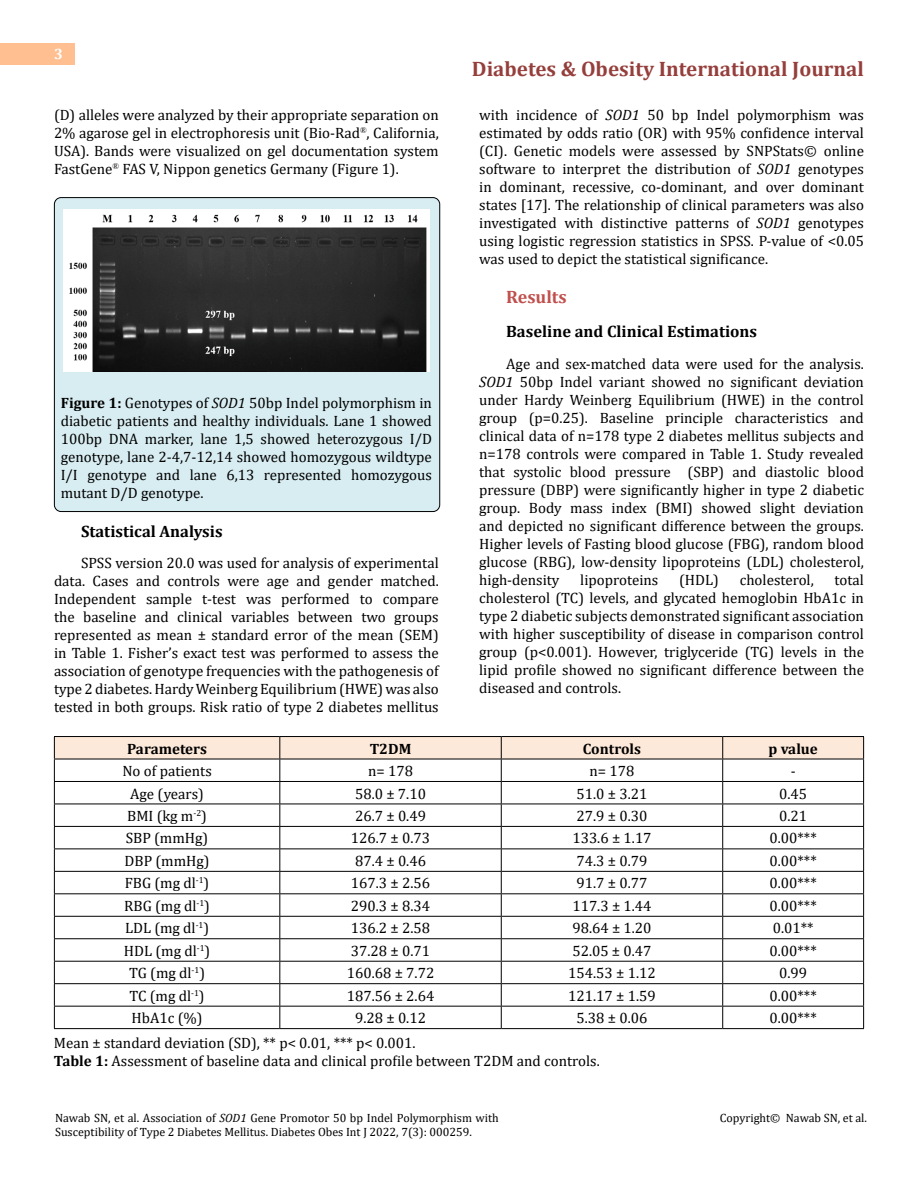
<style>
.page{position:relative;width:918px;height:1188px;background:#fff}
.page>*{position:absolute;margin:0;border:0;box-sizing:border-box;transform-origin:0 0}
.t1{font:700 21px "Cambria";color:#953f3c}
.t2{font:700 18px "Cambria";color:#c0504d}
.t3{font:700 16.5px "Cambria";color:#000}
.t4{font:15px/18px "Cambria";color:#000;text-align:justify}
.t5{font:700 15px "Cambria";color:#000}
.t6{font:700 15px "Cambria";color:#fff}
.t7{font:12px/14.4px "Cambria";color:#000}
.s1{font-weight:700}
.s2{font-style:italic}
</style>
<div class="page">
<div style="left:0;top:43px;width:75px;height:21px;background:#ffbf91"></div>
<div style="left:54px;top:198px;width:386px;height:314px;background:#d8edf2;border-radius:7px"></div>
<div style="left:54px;top:197px;width:386px;height:315px;border:1px solid #000;border-radius:7px"></div>
<img style="left:64px;top:210px;width:365px;height:162px">
<hr style="left:54px;top:736px;width:226px;height:1px;background:#000">
<hr style="left:280px;top:736px;width:221px;height:1px;background:#000">
<hr style="left:501px;top:736px;width:222px;height:1px;background:#000">
<hr style="left:723px;top:736px;width:141px;height:1px;background:#000">
<svg style="left:54px;top:737px;width:810px;height:291px"></svg>
<hr style="left:54px;top:1028px;width:226px;height:1px;background:#000">
<hr style="left:280px;top:1028px;width:221px;height:1px;background:#000">
<hr style="left:501px;top:1028px;width:222px;height:1px;background:#000">
<hr style="left:723px;top:1028px;width:141px;height:1px;background:#000">
<p class="t6" style="left:54px;top:44px;width:10px">3</p>
<p class="t4" style="left:54px;top:105px;width:386px">(D) alleles were analyzed by their appropriate separation on 2% agarose gel in electrophoresis unit (Bio-Rad<sup>®</sup>, California, USA). Bands were visualized on gel documentation system FastGene<sup>®</sup> FAS V, Nippon genetics Germany (Figure 1).</p>
<p class="t4" style="left:61px;top:393px;width:373px"><span class="s1">Figure 1:</span> Genotypes of <span class="s2">SOD1</span> 50bp Indel polymorphism in diabetic patients and healthy individuals. Lane 1 showed 100bp DNA marker, lane 1,5 showed heterozygous I/D genotype, lane 2-4,7-12,14 showed homozygous wildtype I/I genotype and lane 6,13 represented homozygous mutant D/D genotype.</p>
<p class="t3" style="left:81px;top:519px;width:143px">Statistical Analysis</p>
<p class="t4" style="left:54px;top:554px;width:386px;text-indent:27px">SPSS version 20.0 was used for analysis of experimental data. Cases and controls were age and gender matched.<br>Independent sample t-test was performed to compare the baseline and clinical variables between two groups represented as mean ± standard error of the mean (SEM) in Table 1. Fisher’s exact test was performed to assess the association of genotype frequencies with the pathogenesis of type 2 diabetes. Hardy Weinberg Equilibrium (HWE) was also tested in both groups. Risk ratio of type 2 diabetes mellitus</p>
<h1 class="t1" style="left:472px;top:54px;width:394px">Diabetes &amp; Obesity International Journal</h1>
<p class="t4" style="left:479px;top:105px;width:386px">with incidence of <span class="s2">SOD1</span> 50 bp Indel polymorphism was estimated by odds ratio (OR) with 95% confidence interval (CI). Genetic models were assessed by SNPStats© online software to interpret the distribution of <span class="s2">SOD1</span> genotypes in dominant, recessive, co-dominant, and over dominant states [17]. The relationship of clinical parameters was also investigated with distinctive patterns of <span class="s2">SOD1</span> genotypes using logistic regression statistics in SPSS. P-value of &lt;0.05 was used to depict the statistical significance.</p>
<p class="t2" style="left:506px;top:284px;width:62px">Results</p>
<p class="t3" style="left:506px;top:320px;width:252px">Baseline and Clinical Estimations</p>
<p class="t4" style="left:479px;top:354px;width:386px;text-indent:27px">Age and sex-matched data were used for the analysis.<br><span class="s2">SOD1</span> 50bp Indel variant showed no significant deviation under Hardy Weinberg Equilibrium (HWE) in the control group (p=0.25). Baseline principle characteristics and clinical data of n=178 type 2 diabetes mellitus subjects and n=178 controls were compared in Table 1. Study revealed that systolic blood pressure (SBP) and diastolic blood pressure (DBP) were significantly higher in type 2 diabetic group. Body mass index (BMI) showed slight deviation and depicted no significant difference between the groups.<br>Higher levels of Fasting blood glucose (FBG), random blood glucose (RBG), low-density lipoproteins (LDL) cholesterol, high-density</p>
<p class="t4" style="left:580px;top:570px;width:80px">lipoproteins</p>
<p class="t4" style="left:679px;top:570px;width:41px">(HDL)</p>
<p class="t4" style="left:740px;top:570px;width:76px">cholesterol,</p>
<p class="t4" style="left:479px;top:570px;width:386px;text-indent:355px">total cholesterol (TC) levels, and glycated hemoglobin HbA1c in type 2 diabetic subjects demonstrated significant association with higher susceptibility of disease in comparison control group (p&lt;0.001). However, triglyceride (TG) levels in the lipid profile showed no significant difference between the diseased and controls.</p>
<p class="t5" style="left:127px;top:738px;width:81px">Parameters</p>
<p class="t5" style="left:370px;top:738px;width:43px">T2DM</p>
<p class="t5" style="left:583px;top:738px;width:60px">Controls</p>
<p class="t5" style="left:768px;top:738px;width:51px">p value</p>
<p class="t4" style="left:122px;top:762px;width:91px">No of patients</p>
<p class="t4" style="left:368px;top:762px;width:46px">n= 178</p>
<p class="t4" style="left:590px;top:762px;width:46px">n= 178</p>
<p class="t4" style="left:791px;top:762px;width:6px">-</p>
<p class="t4" style="left:130px;top:784px;width:75px">Age (years)</p>
<p class="t4" style="left:355px;top:784px;width:72px">58.0 ± 7.10</p>
<p class="t4" style="left:577px;top:784px;width:72px">51.0 ± 3.21</p>
<p class="t4" style="left:779px;top:784px;width:30px">0.45</p>
<p class="t4" style="left:127px;top:807px;width:81px">BMI (kg m<sup>-2</sup>)</p>
<p class="t4" style="left:355px;top:807px;width:72px">26.7 ± 0.49</p>
<p class="t4" style="left:577px;top:807px;width:72px">27.9 ± 0.30</p>
<p class="t4" style="left:779px;top:807px;width:30px">0.21</p>
<p class="t4" style="left:126px;top:829px;width:84px">SBP (mmHg)</p>
<p class="t4" style="left:351px;top:829px;width:81px">126.7 ± 0.73</p>
<p class="t4" style="left:572px;top:829px;width:81px">133.6 ± 1.17</p>
<p class="t4" style="left:770px;top:829px;width:49px">0.00***</p>
<p class="t4" style="left:125px;top:852px;width:87px">DBP (mmHg)</p>
<p class="t4" style="left:355px;top:852px;width:72px">87.4 ± 0.46</p>
<p class="t4" style="left:577px;top:852px;width:72px">74.3 ± 0.79</p>
<p class="t4" style="left:770px;top:852px;width:49px">0.00***</p>
<p class="t4" style="left:125px;top:874px;width:86px">FBG (mg dl<sup>-1</sup>)</p>
<p class="t4" style="left:351px;top:874px;width:81px">167.3 ± 2.56</p>
<p class="t4" style="left:577px;top:874px;width:72px">91.7 ± 0.77</p>
<p class="t4" style="left:770px;top:874px;width:49px">0.00***</p>
<p class="t4" style="left:124px;top:897px;width:87px">RBG (mg dl<sup>-1</sup>)</p>
<p class="t4" style="left:351px;top:897px;width:81px">290.3 ± 8.34</p>
<p class="t4" style="left:572px;top:897px;width:81px">117.3 ± 1.44</p>
<p class="t4" style="left:770px;top:897px;width:49px">0.00***</p>
<p class="t4" style="left:125px;top:919px;width:86px">LDL (mg dl<sup>-1</sup>)</p>
<p class="t4" style="left:351px;top:919px;width:81px">136.2 ± 2.58</p>
<p class="t4" style="left:572px;top:919px;width:81px">98.64 ± 1.20</p>
<p class="t4" style="left:773px;top:919px;width:42px">0.01**</p>
<p class="t4" style="left:124px;top:942px;width:88px">HDL (mg dl<sup>-1</sup>)</p>
<p class="t4" style="left:351px;top:942px;width:81px">37.28 ± 0.71</p>
<p class="t4" style="left:572px;top:942px;width:81px">52.05 ± 0.47</p>
<p class="t4" style="left:770px;top:942px;width:49px">0.00***</p>
<p class="t4" style="left:129px;top:964px;width:77px">TG (mg dl<sup>-1</sup>)</p>
<p class="t4" style="left:347px;top:964px;width:89px">160.68 ± 7.72</p>
<p class="t4" style="left:568px;top:964px;width:89px">154.53 ± 1.12</p>
<p class="t4" style="left:779px;top:964px;width:30px">0.99</p>
<p class="t4" style="left:129px;top:987px;width:77px">TC (mg dl<sup>-1</sup>)</p>
<p class="t4" style="left:347px;top:987px;width:89px">187.56 ± 2.64</p>
<p class="t4" style="left:568px;top:987px;width:89px">121.17 ± 1.59</p>
<p class="t4" style="left:770px;top:987px;width:49px">0.00***</p>
<p class="t4" style="left:132px;top:1009px;width:72px">HbA1c (%)</p>
<p class="t4" style="left:355px;top:1009px;width:72px">9.28 ± 0.12</p>
<p class="t4" style="left:577px;top:1009px;width:72px">5.38 ± 0.06</p>
<p class="t4" style="left:770px;top:1009px;width:49px">0.00***</p>
<p class="t4" style="left:54px;top:1034px;width:547px">Mean ± standard deviation (SD), ** p&lt; 0.01, *** p&lt; 0.001.<br><span class="s1">Table 1:</span> Assessment of baseline data and clinical profile between T2DM and controls.</p>
<p class="t7" style="left:55px;top:1111px;width:445px">Nawab SN, et al. Association of <span class="s2">SOD1</span> Gene Promotor 50 bp Indel Polymorphism with<br>Susceptibility of Type 2 Diabetes Mellitus. Diabetes Obes Int J 2022, 7(3): 000259.</p>
<p class="t7" style="left:720px;top:1111px;width:149px">Copyright© Nawab SN, et al.</p>
</div>
